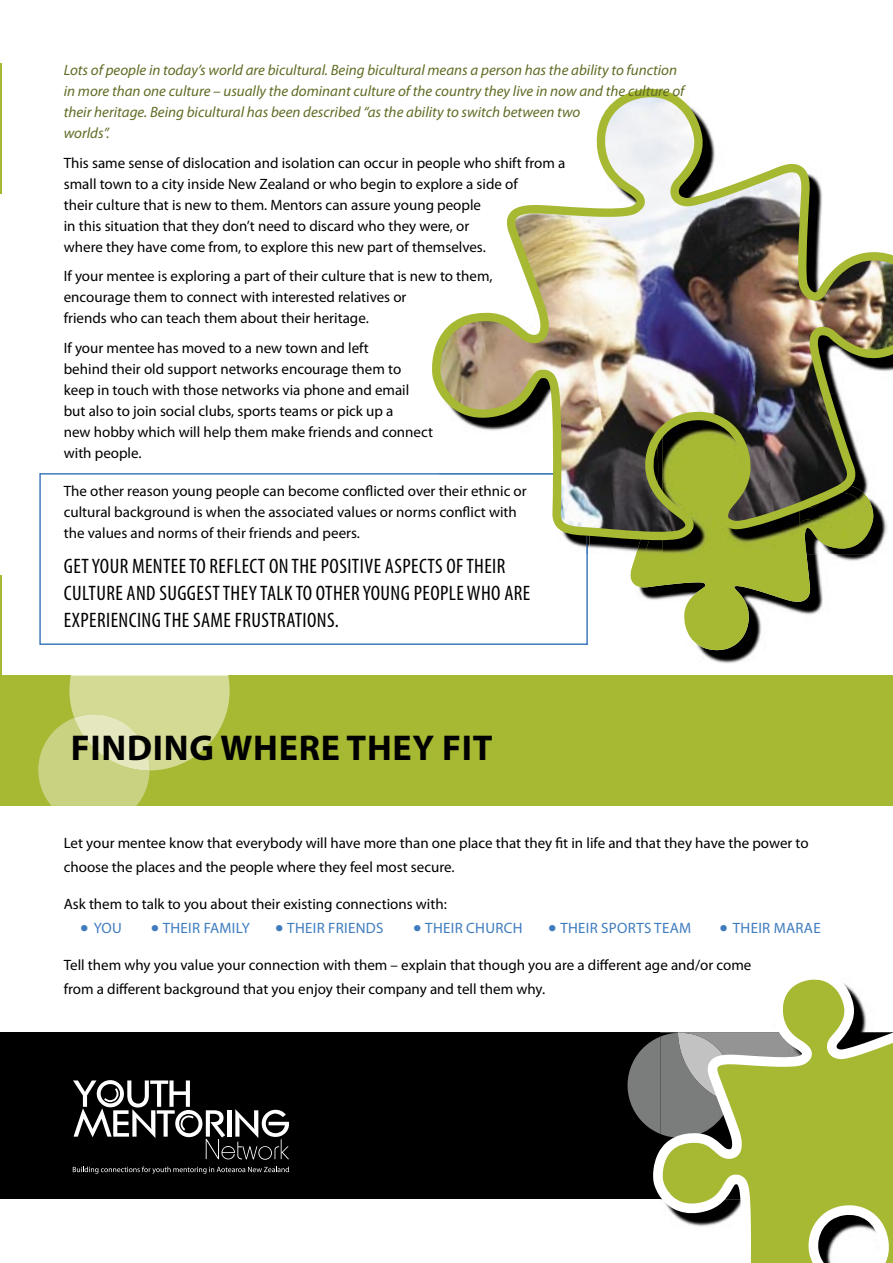
<style>
.page{position:relative;width:893px;height:1263px;background:#fff}
.page>*{position:absolute;margin:0;border:0;box-sizing:border-box;transform-origin:0 0}
.t1{font:700 36px "Myriad Pro";letter-spacing:.02em;color:#000}
.t2{font:condensed 21px/27px "Myriad Pro";letter-spacing:.02em;color:#000}
.t3{font:15px/21px "Myriad Pro";color:#000}
.t4{font:italic 15px/21px "Myriad Pro";color:#626b25}
.t5{font:15px "Myriad Pro";letter-spacing:.02em;color:#3f7cbe}
.s1{font-size:30px}
</style>
<div class="page">
<div style="left:0;top:676px;width:893px;height:130px;background:#a7b833"></div>
<svg style="left:38px;top:675px;width:192px;height:131px"></svg>
<svg style="left:39px;top:473px;width:543px;height:172px"></svg>
<hr style="left:0;top:575px;width:2px;height:131px;background:#a7b833">
<hr style="left:0;top:64px;width:2px;height:130px;background:#a7b833">
<div style="left:0;top:1032px;width:893px;height:167px;background:#000"></div>
<img style="left:699px;top:650px;width:55px;height:14px">
<svg style="left:582px;top:554px;width:291px;height:96px"></svg>
<div style="left:662px;top:407px;width:138px;height:158px;background:#a7b833"></div>
<img style="left:800px;top:540px;width:73px;height:14px">
<img style="left:439px;top:540px;width:149px;height:14px">
<img style="left:589px;top:540px;width:47px;height:12px">
<img style="left:650px;top:540px;width:12px;height:14px">
<img style="left:636px;top:540px;width:14px;height:14px">
<img style="left:662px;top:540px;width:97px;height:14px">
<img style="left:432px;top:88px;width:461px;height:452px">
<svg style="left:73px;top:1080px;width:216px;height:80px"></svg>
<svg style="left:73px;top:1166px;width:216px;height:8px"></svg>
<svg style="left:627px;top:1040px;width:26px;height:90px"></svg>
<svg style="left:653px;top:979px;width:240px;height:284px;fill:#a7b833"></svg>
<p class="t4" style="left:64px;top:60px;width:622px">Lots of people in today’s world are bicultural. Being bicultural means a person has the ability to function in more than one culture – usually the dominant culture of the country they live in now and the culture of their heritage. Being bicultural has been described “as the ability to switch between two<br>worlds”.</p>
<p class="t3" style="left:64px;top:152px;width:503px">This same sense of dislocation and isolation can occur in people who shift from a small town to a city inside New Zealand or who begin to explore a side of<br>their culture that is new to them. Mentors can assure young people<br>in this situation that they don’t need to discard who they were, or<br>where they have come from, to explore this new part of themselves.</p>
<p class="t3" style="left:64px;top:266px;width:430px">If your mentee is exploring a part of their culture that is new to them, encourage them to connect with interested relatives or<br>friends who can teach them about their heritage.</p>
<p class="t3" style="left:64px;top:337px;width:371px">If your mentee has moved to a new town and left<br>behind their old support networks encourage them to keep in touch with those networks via phone and email but also to join social clubs, sports teams or pick up a<br>new hobby which will help them make friends and connect with people.</p>
<p class="t3" style="left:64px;top:480px;width:464px">The other reason young people can become conflicted over their ethnic or cultural background is when the associated values or norms conflict with the values and norms of their friends and peers.</p>
<h2 class="t2" style="left:64px;top:553px;width:468px">GET YOUR MENTEE TO REFLECT ON THE POSITIVE ASPECTS OF THEIR<br>CULTURE AND SUGGEST THEY TALK TO OTHER YOUNG PEOPLE WHO ARE<br>EXPERIENCING THE SAME FRUSTRATIONS.</h2>
<h1 class="t1" style="left:71px;top:728px;width:423px">FINDING WHERE THEY FIT</h1>
<p class="t3" style="left:64px;top:832px;width:746px;line-height:24px">Let your mentee know that everybody will have more than one place that they fit in life and that they have the power to choose the places and the people where they feel most secure.</p>
<p class="t3" style="left:64px;top:894px;width:384px">Ask them to talk to you about their existing connections with:</p>
<p class="t5" style="left:80px;top:920px;width:742px"><span class="s1">•</span> YOU <span class="s1">•</span> THEIR FAMILY <span class="s1">•</span> THEIR FRIENDS <span class="s1">•</span> THEIR CHURCH <span class="s1">•</span> THEIR SPORTS TEAM <span class="s1">•</span> THEIR MARAE</p>
<p class="t3" style="left:64px;top:953px;width:689px;line-height:24px">Tell them why you value your connection with them – explain that though you are a different age and/or come from a different background that you enjoy their company and tell them why.</p>
</div>
